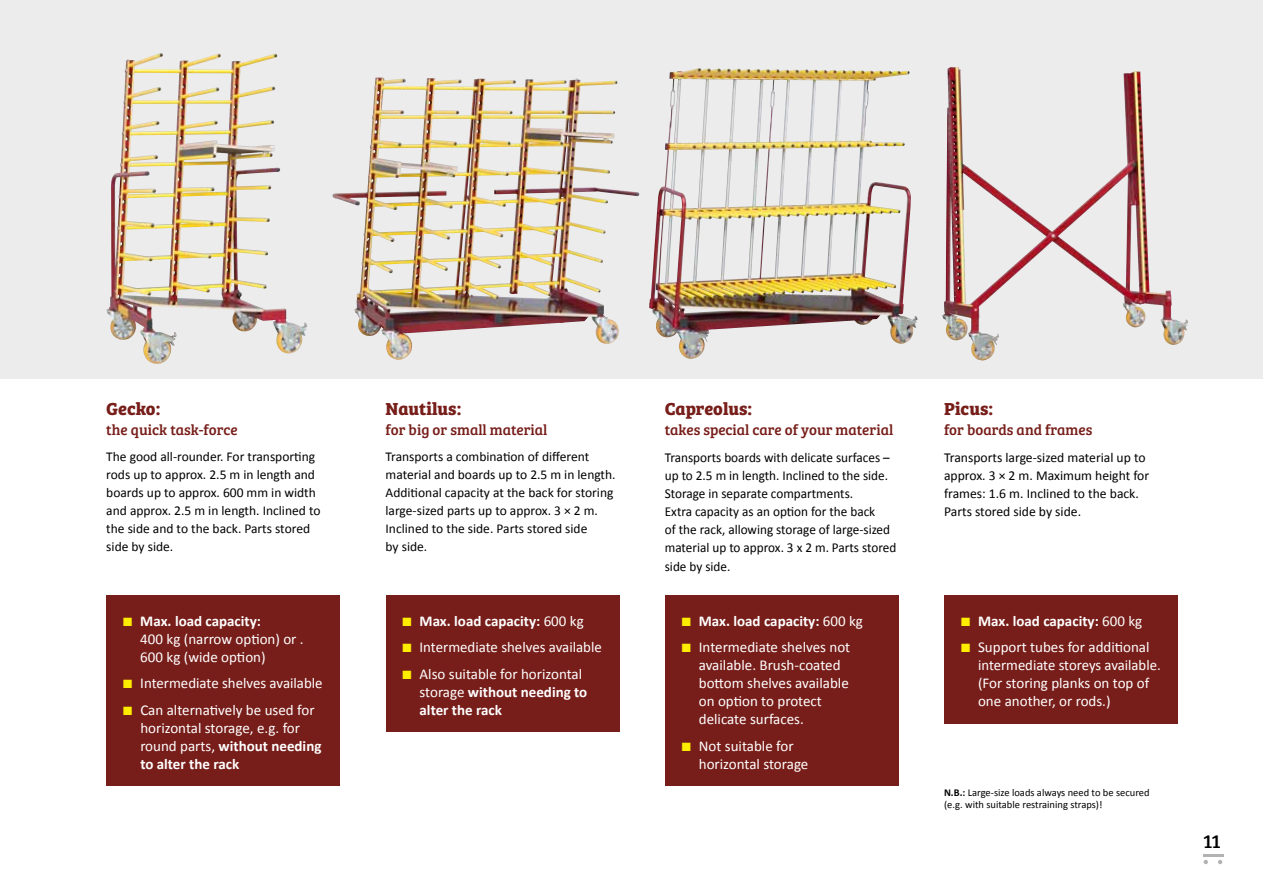
<style>
.page{position:relative;width:1263px;height:893px;background:#fff}
.page>*{position:absolute;margin:0;border:0;box-sizing:border-box;transform-origin:0 0}
.t1{font:19.5px "Bree Serif";color:#000}
.t2{font:700 18px "Bree Serif";color:#771e1a}
.t3{font:15px/18px "Calibri";color:#fff}
.t4{font:15px "Bree Serif";color:#771e1a}
.t5{font:700 15px "Calibri";color:#fff}
.t6{font:13.65px/18.1px "Calibri";color:#000}
.t7{font:13.5px/18px "Calibri";color:#000}
.t8{font:10.5px/12.6px "Calibri";color:#000}
.s1{color:#ffed00}
.s2{font-weight:700}
.s3{font-weight:400}
</style>
<div class="page">
<hr style="left:1203px;top:854px;width:21px;height:3px;background:#b1b2b3">
<svg style="left:1203px;top:860px;width:5px;height:4px"></svg>
<svg style="left:1218px;top:860px;width:4px;height:4px"></svg>
<div style="left:0;top:0;width:1263px;height:378px;background:#ececed"></div>
<div style="left:106px;top:595px;width:234px;height:191px;background:#771e1a"></div>
<img style="left:106px;top:53px;width:201px;height:311px">
<img style="left:332px;top:77px;width:287px;height:283px">
<div style="left:386px;top:595px;width:233px;height:137px;background:#771e1a"></div>
<div style="left:665px;top:595px;width:234px;height:191px;background:#771e1a"></div>
<div style="left:944px;top:595px;width:234px;height:128px;background:#771e1a"></div>
<img style="left:649px;top:68px;width:240px;height:291px">
<img style="left:942px;top:67px;width:203px;height:293px">
<p class="t2" style="left:106px;top:395px;width:56px">Gecko:</p>
<p class="t4" style="left:106px;top:418px;width:133px">the quick task-force</p>
<p class="t7" style="left:106px;top:447px;width:216px">The good all-rounder. For transporting rods up to approx. 2.5 m in length and boards up to approx. 600 mm in width and approx. 2.5 m in length. Inclined to the side and to the back. Parts stored side by side.</p>
<p class="t3" style="left:140px;top:611px;width:165px;text-indent:-17px"><span class="s1">■</span> <span class="s2">Max. load capacity:<br></span>400 kg (narrow option) or .<br>600 kg (wide option)</p>
<p class="t3" style="left:123px;top:674px;width:201px"><span class="s1">■</span> Intermediate shelves available</p>
<p class="t3" style="left:140px;top:700px;width:183px;text-indent:-17px"><span class="s1">■</span> Can alternatively be used for horizontal storage, e.g. for round parts, <span class="s2">without needing to alter the rack</span></p>
<p class="t2" style="left:386px;top:395px;width:77px">Nautilus:</p>
<p class="t4" style="left:386px;top:418px;width:163px">for big or small material</p>
<p class="t7" style="left:386px;top:447px;width:232px">Transports a combination of different material and boards up to 2.5 m in length.<br>Additional capacity at the back for storing large-sized parts up to approx. 3 × 2 m.<br>Inclined to the side. Parts stored side<br>by side.</p>
<p class="t5" style="left:403px;top:612px;width:183px"><span class="s1">■</span> Max. load capacity: <span class="s3">600 kg</span></p>
<p class="t3" style="left:403px;top:638px;width:201px"><span class="s1">■</span> Intermediate shelves available</p>
<p class="t3" style="left:420px;top:664px;width:169px;text-indent:-17px"><span class="s1">■</span> Also suitable for horizontal storage <span class="s2">without needing to alter the rack</span></p>
<p class="t2" style="left:665px;top:395px;width:89px">Capreolus:</p>
<p class="t4" style="left:665px;top:418px;width:230px">takes special care of your material</p>
<p class="t6" style="left:665px;top:447px;width:233px">Transports boards with delicate surfaces – up to 2.5 m in length. Inclined to the side.<br>Storage in separate compartments.<br>Extra capacity as an option for the back<br>of the rack, allowing storage of large-sized material up to approx. 3 x 2 m. Parts stored side by side.</p>
<p class="t5" style="left:682px;top:612px;width:183px"><span class="s1">■</span> Max. load capacity: <span class="s3">600 kg</span></p>
<p class="t3" style="left:699px;top:638px;width:153px;text-indent:-17px"><span class="s1">■</span> Intermediate shelves not available. Brush-coated bottom shelves available on option to protect delicate surfaces.</p>
<p class="t3" style="left:699px;top:736px;width:111px;text-indent:-17px"><span class="s1">■</span> Not suitable for horizontal storage</p>
<p class="t2" style="left:944px;top:395px;width:51px">Picus:</p>
<p class="t4" style="left:944px;top:418px;width:150px">for boards and frames</p>
<p class="t6" style="left:944px;top:447px;width:207px">Transports large-sized material up to approx. 3 × 2 m. Maximum height for frames: 1.6 m. Inclined to the back.<br>Parts stored side by side.</p>
<p class="t5" style="left:961px;top:612px;width:183px"><span class="s1">■</span> Max. load capacity: <span class="s3">600 kg</span></p>
<p class="t3" style="left:978px;top:638px;width:184px;text-indent:-17px"><span class="s1">■</span> Support tubes for additional intermediate storeys available. (For storing planks on top of one another, or rods.)</p>
<p class="t8" style="left:944px;top:785px;width:207px"><span class="s2">N.B.:</span> Large-size loads always need to be secured (e.g. with suitable restraining straps)!</p>
<h1 class="t1" style="left:1203px;top:826px;width:19px">11</h1>
</div>
